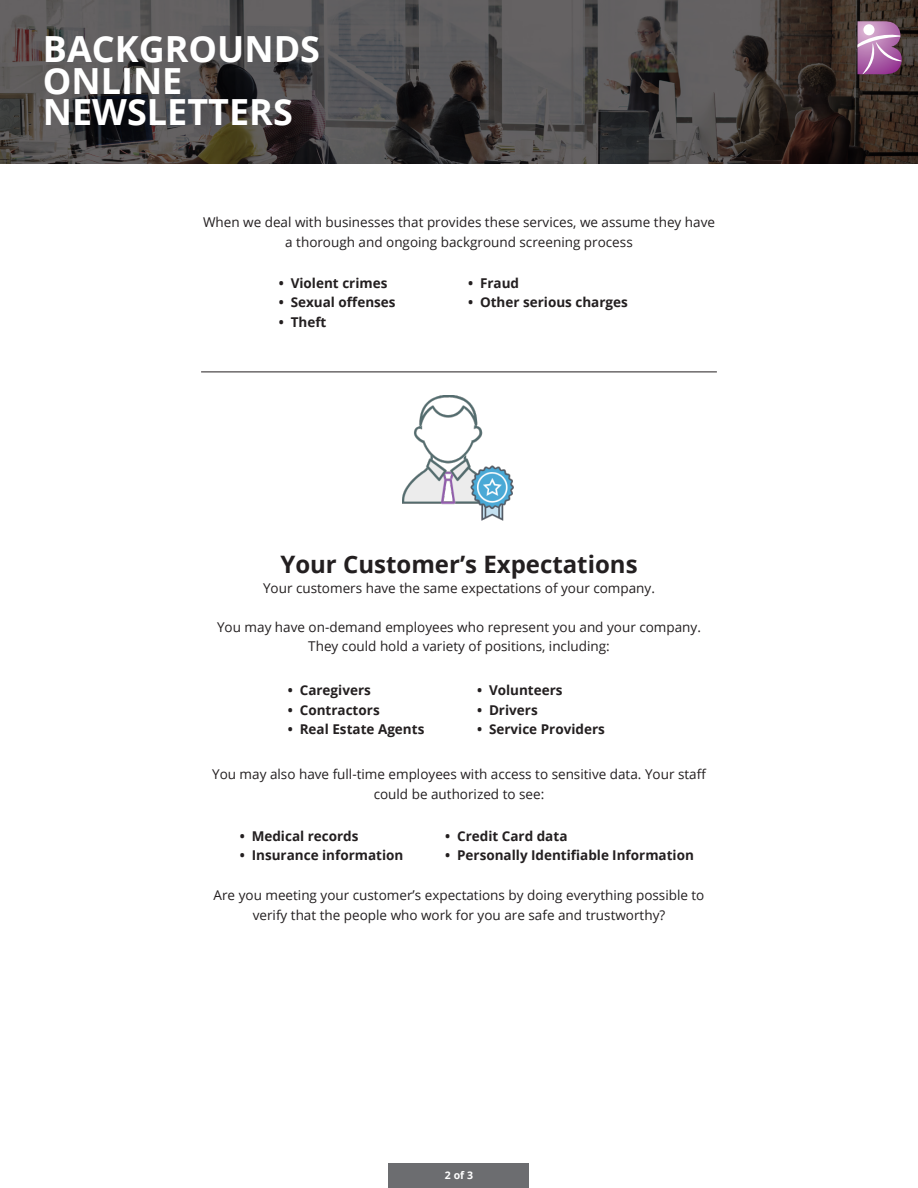
<style>
.page{position:relative;width:918px;height:1188px;background:#fff}
.page>*{position:absolute;margin:0;border:0;box-sizing:border-box;transform-origin:0 0}
.t1{font:700 36px/31.5px "Open Sans";color:#fff}
.t2{font:700 24px "Open Sans";color:#231f20}
.t3{font:13.5px/19.5px "Open Sans";color:#231f20;text-align:center}
.t4{font:700 13.5px "Open Sans";color:#231f20}
.t5{font:700 10.5px "Open Sans";color:#fff}
</style>
<div class="page">
<div style="left:389px;top:1163px;width:140px;height:25px;background:#6c6d70"></div>
<svg style="left:0;top:0;width:918px;height:163px;background:#494544"></svg>
<svg style="left:858px;top:21px;width:44px;height:53px;background:#b079ab"></svg>
<div style="left:863px;top:24px;width:12px;height:11px;background:#fff;border-radius:50%"></div>
<hr style="left:201px;top:372px;width:516px;height:1px;background:#231f20">
<img style="left:403px;top:396px;width:111px;height:125px">
<h1 class="t1" style="left:43px;top:33px;width:279px">BACKGROUNDS<br>ONLINE<br>NEWSLETTERS</h1>
<p class="t3" style="left:203px;top:212px;width:514px">When we deal with businesses that provides these services, we assume they have a thorough and ongoing background screening process</p>
<p class="t4" style="left:279px;top:273px;width:110px">• Violent crimes</p>
<p class="t4" style="left:279px;top:293px;width:118px">• Sexual offenses</p>
<p class="t4" style="left:279px;top:312px;width:49px">• Theft</p>
<p class="t4" style="left:468px;top:273px;width:53px">• Fraud</p>
<p class="t4" style="left:468px;top:293px;width:161px">• Other serious charges</p>
<p class="t2" style="left:280px;top:548px;width:359px">Your Customer’s Expectations</p>
<p class="t3" style="left:263px;top:578px;width:393px">Your customers have the same expectations of your company.</p>
<p class="t3" style="left:217px;top:617px;width:485px">You may have on-demand employees who represent you and your company.<br>They could hold a variety of positions, including:</p>
<p class="t4" style="left:288px;top:681px;width:85px">• Caregivers</p>
<p class="t4" style="left:288px;top:700px;width:93px">• Contractors</p>
<p class="t4" style="left:288px;top:720px;width:138px">• Real Estate Agents</p>
<p class="t4" style="left:477px;top:681px;width:87px">• Volunteers</p>
<p class="t4" style="left:477px;top:700px;width:62px">• Drivers</p>
<p class="t4" style="left:477px;top:720px;width:129px">• Service Providers</p>
<p class="t3" style="left:212px;top:764px;width:496px">You may also have full-time employees with access to sensitive data. Your staff could be authorized to see:</p>
<p class="t4" style="left:240px;top:826px;width:120px">• Medical records</p>
<p class="t4" style="left:240px;top:846px;width:165px">• Insurance information</p>
<p class="t4" style="left:445px;top:826px;width:124px">• Credit Card data</p>
<p class="t4" style="left:445px;top:846px;width:250px">• Personally Identifiable Information</p>
<p class="t3" style="left:214px;top:885px;width:492px">Are you meeting your customer’s expectations by doing everything possible to verify that the people who work for you are safe and trustworthy?</p>
<p class="t5" style="left:445px;top:1168px;width:30px">2 of 3</p>
</div>
